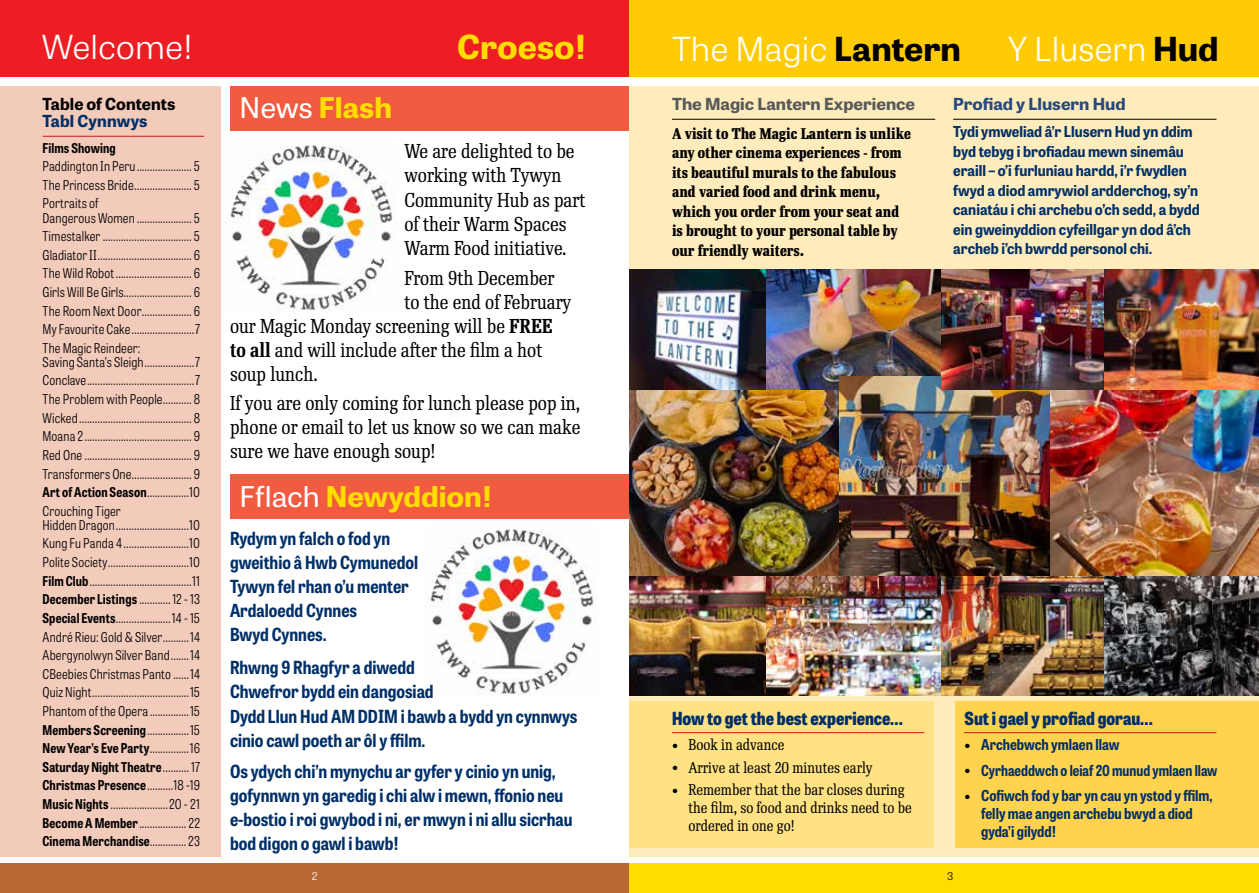
<style>
.page{position:relative;width:1259px;height:893px;background:#fff}
.page>*{position:absolute;margin:0;border:0;box-sizing:border-box;transform-origin:0 0}
.t1{font:300 33px "Tablet Gothic Wide";color:#fff}
.t2{font:700 33px "Tablet Gothic Wide";color:#fd0}
.t3{font:700 28.5px "Tablet Gothic Wide";color:#fd0}
.t4{font:19.5px/24px "Re Public Cond";color:#000}
.t5{font:700 semi-condensed 18px/24px "Tablet Gothic";color:#002f67}
.t6{font:800 semi-condensed 18px "Tablet Gothic";color:#002f67}
.t7{font:700 16.5px "Tablet Gothic Wide";color:#58595b}
.t8{font:700 16.5px "Tablet Gothic Wide";color:#27497d}
.t9{font:700 16.5px "Tablet Gothic Wide";letter-spacing:.005em;color:#000;scale:.95 1}
.t10{font:700 16.5px "Tablet Gothic Wide";letter-spacing:.005em;color:#002f67;scale:.95 1}
.t11{font:700 15px/19.5px "Tablet Gothic Narrow";color:#002f67}
.t12{font:700 15px/19.5px "Re Public Cond";color:#000}
.t13{font:15px/18px "Re Public Cond";color:#000}
.t14{font:700 semi-condensed 15px/18px "Tablet Gothic";color:#002f67}
.t15{font:700 semi-condensed 15px "Tablet Gothic";color:#002f67;scale:.95 1}
.t16{font:300 semi-condensed 13.5px/18.6px "Tablet Gothic";letter-spacing:.01em;color:#000;text-align:justify;scale:.95 1}
.t17{font:700 semi-condensed 13.5px "Tablet Gothic";letter-spacing:.01em;color:#000;scale:.95 1}
.t18{font:300 10.5px "Tablet Gothic Wide";color:#fff}
.t19{font:300 10.5px "Tablet Gothic Wide";color:#000}
.s1{font-weight:700}
.s2{font-weight:400;color:#fff}
.s3{font-weight:600}
.s4{font-weight:700;color:#000}
.s5{font-size:19.5px}
.s6{font-family:"Re Public Cond";font-weight:400;font-stretch:normal;font-size:19.5px;color:#000}
</style>
<div class="page">
<img style="left:430px;top:529px;width:166px;height:166px">
<div style="left:230px;top:474px;width:412px;height:45px;background:#f15b40"></div>
<div style="left:230px;top:87px;width:412px;height:44px;background:#f15b40"></div>
<div style="left:0;top:87px;width:220px;height:770px;background:#f3cbbb"></div>
<div style="left:0;top:863px;width:642px;height:30px;background:#ba6831"></div>
<div style="left:0;top:0;width:642px;height:77px;background:#ed1d24"></div>
<hr style="left:43px;top:136px;width:161px;height:1px;background:#ce171e">
<div style="left:629px;top:863px;width:630px;height:30px;background:#fd0"></div>
<div style="left:629px;top:0;width:630px;height:77px;background:#ffcb05"></div>
<div style="left:629px;top:86px;width:630px;height:771px;background:#ffecbc"></div>
<hr style="left:672px;top:119px;width:263px;height:1px;background:#000">
<hr style="left:953px;top:119px;width:263px;height:1px;background:#000">
<div style="left:955px;top:702px;width:304px;height:146px;background:#ffd34e"></div>
<div style="left:629px;top:702px;width:304px;height:146px;background:#ffe283"></div>
<hr style="left:672px;top:732px;width:252px;height:1px;background:#ce171e">
<hr style="left:964px;top:732px;width:252px;height:1px;background:#ce171e">
<img style="left:629px;top:389px;width:210px;height:187px">
<img style="left:629px;top:269px;width:630px;height:120px">
<img style="left:839px;top:377px;width:420px;height:199px">
<img style="left:629px;top:576px;width:630px;height:120px">
<img style="left:229px;top:145px;width:166px;height:165px">
<h1 class="t1" style="left:42px;top:23px;width:153px">Welcome!</h1>
<h1 class="t2" style="left:457px;top:21px;width:131px">Croeso!</h1>
<p class="t9" style="left:43px;top:91px;width:142px">Table of Contents</p>
<p class="t10" style="left:43px;top:108px;width:112px">Tabl Cynnwys</p>
<p class="t17" style="left:43px;top:137px;width:78px">Films Showing</p>
<p class="t16" style="left:43px;top:156px;width:167px">Paddington In Peru..................... 5<br>The Princess Bride...................... 5<br>Portraits of</p>
<p class="t16" style="left:43px;top:207px;width:167px">Dangerous Women ..................... 5<br>Timestalker .................................. 5<br>Gladiator II.................................... 6<br>The Wild Robot............................. 6<br>Girls Will Be Girls.......................... 6<br>The Room Next Door................... 6<br>My Favourite Cake........................7<br>The Magic Reindeer:</p>
<p class="t16" style="left:42px;top:352px;width:167px">Saving Santa’s Sleigh...................7<br>Conclave.........................................7<br>The Problem with People........... 8<br>Wicked........................................... 8<br>Moana 2......................................... 9<br>Red One ......................................... 9<br>Transformers One....................... 9<br><span class="s1">Art of Action Season</span>................10<br>Crouching Tiger</p>
<p class="t16" style="left:43px;top:515px;width:167px">Hidden Dragon............................10<br>Kung Fu Panda 4 .........................10<br>Polite Society...............................10<br><span class="s1">Film Club</span>.......................................11<br><span class="s1">December Listings</span> ............12 - 13<br><span class="s1">Special Events</span>.....................14 - 15<br>André Rieu: Gold &amp; Silver..........14<br>Abergynolwyn Silver Band.......14<br>CBeebies Christmas Panto ......14<br>Quiz Night.....................................15<br>Phantom of the Opera ...............15<br><span class="s1">Members Screening</span>................15<br><span class="s1">New Year’s Eve Party</span>...............16<br><span class="s1">Saturday Night Theatre</span>..........17<br><span class="s1">Christmas Presence</span>..........18 -19<br><span class="s1">Music Nights</span> ......................20 - 21<br><span class="s1">Become A Member</span>.................. 22<br><span class="s1">Cinema Merchandise</span>.............. 23</p>
<h2 class="t3" style="left:240px;top:86px;width:154px"><span class="s2">News</span> Flash</h2>
<h3 class="t4" style="left:404px;top:140px;width:183px">We are delighted to be working with Tywyn<br>Community Hub as part of their Warm Spaces<br>Warm Food initiative.</h3>
<h3 class="t4" style="left:404px;top:266px;width:152px">From 9th December</h3>
<h3 class="t4" style="left:404px;top:290px;width:168px">to the end of February</h3>
<h3 class="t4" style="left:230px;top:315px;width:324px">our Magic Monday screening will be <span class="s3">FREE</span></h3>
<h3 class="t4" style="left:230px;top:339px;width:314px"><span class="s3">to all</span> and will include after the film a hot</h3>
<h3 class="t4" style="left:230px;top:363px;width:89px">soup lunch.</h3>
<h3 class="t4" style="left:230px;top:391px;width:352px;text-align:justify">If you are only coming for lunch please pop in, phone or email to let us know so we can make sure we have enough soup!</h3>
<h2 class="t3" style="left:240px;top:474px;width:254px"><span class="s2">Fflach</span> Newyddion!</h2>
<h3 class="t5" style="left:230px;top:525px;width:190px">Rydym yn falch o fod yn gweithio â Hwb Cymunedol<br>Tywyn fel rhan o’u menter<br>Ardaloedd Cynnes<br>Bwyd Cynnes.</h3>
<h3 class="t5" style="left:230px;top:655px;width:349px">Rhwng 9 Rhagfyr a diwedd<br>Chwefror bydd ein dangosiad<br>Dydd Llun Hud AM DDIM i bawb a bydd yn cynnwys cinio cawl poeth ar ôl y ffilm.</h3>
<h3 class="t5" style="left:230px;top:758px;width:344px">Os ydych chi’n mynychu ar gyfer y cinio yn unig, gofynnwn yn garedig i chi alw i mewn, ffonio neu e-bostio i roi gwybod i ni, er mwyn i ni allu sicrhau bod digon o gawl i bawb!</h3>
<p class="t18" style="left:312px;top:868px;width:7px">2</p>
<h1 class="t1" style="left:672px;top:24px;width:291px">The Magic <span class="s4">Lantern</span></h1>
<h1 class="t1" style="left:1008px;top:24px;width:212px">Y Llusern <span class="s4">Hud</span></h1>
<p class="t7" style="left:672px;top:91px;width:245px">The Magic Lantern Experience</p>
<p class="t12" style="left:672px;top:124px;width:240px">A visit to The Magic Lantern is unlike any other cinema experiences - from its beautiful murals to the fabulous and varied food and drink menu, which you order from your seat and is brought to your personal table by our friendly waiters.</p>
<p class="t8" style="left:953px;top:91px;width:174px">Profiad y Llusern Hud</p>
<p class="t11" style="left:953px;top:121px;width:248px">Tydi ymweliad â’r Llusern Hud yn ddim byd tebyg i brofiadau mewn sinemâu eraill – o’i furluniau hardd, i’r fwydlen fwyd a diod amrywiol ardderchog, sy’n caniatáu i chi archebu o’ch sedd, a bydd ein gweinyddion cyfeillgar yn dod â’ch archeb i’ch bwrdd personol chi.</p>
<h3 class="t6" style="left:672px;top:704px;width:232px">How to get the best experience…</h3>
<p class="t13" style="left:672px;top:736px;width:114px"><span class="s5">•</span> Book in advance</p>
<p class="t13" style="left:672px;top:759px;width:202px"><span class="s5">•</span> Arrive at least 20 minutes early</p>
<p class="t13" style="left:688px;top:781px;width:225px;text-indent:-17px"><span class="s5">•</span> Remember that the bar closes during the film, so food and drinks need to be ordered in one go!</p>
<h3 class="t6" style="left:964px;top:704px;width:190px">Sut i gael y profiad gorau…</h3>
<p class="t14" style="left:964px;top:735px;width:156px"><span class="s6">•</span> Archebwch ymlaen llaw</p>
<p class="t15" style="left:964px;top:759px;width:268px"><span class="s6">•</span> Cyrhaeddwch o leiaf 20 munud ymlaen llaw</p>
<p class="t14" style="left:981px;top:786px;width:233px;text-indent:-16px"><span class="s6">•</span> Cofiwch fod y bar yn cau yn ystod y ffilm, felly mae angen archebu bwyd a diod gyda’i gilydd!</p>
<p class="t19" style="left:947px;top:868px;width:8px">3</p>
</div>
